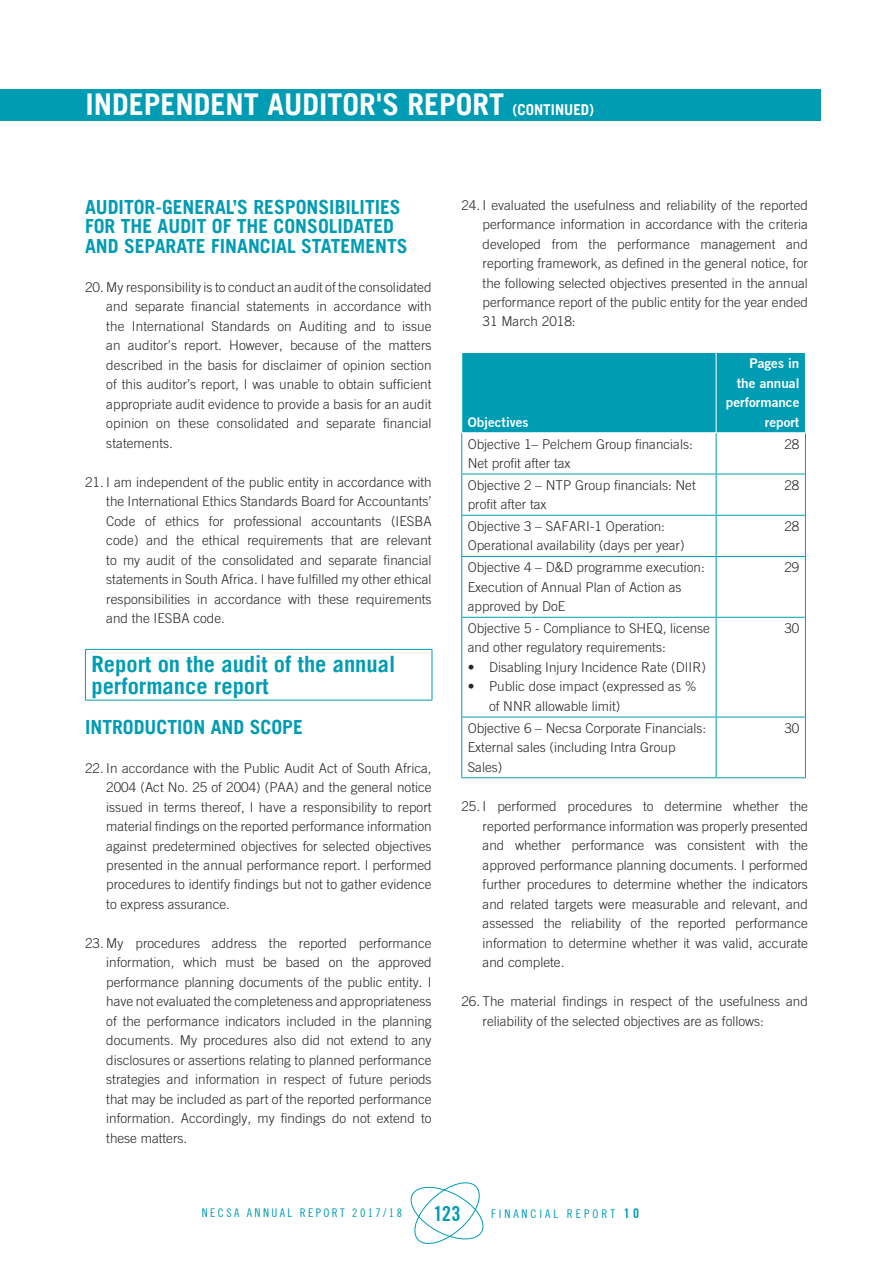
<style>
.page{position:relative;width:893px;height:1263px;background:#fff}
.page>*{position:absolute;margin:0;border:0;box-sizing:border-box;transform-origin:0 0}
.t1{font:700 30px "Trade Gothic LT";color:#fff}
.t2{font:700 22.5px/22.5px "Trade Gothic LT";color:#009cb4}
.t3{font:700 condensed 21px "Trade Gothic No.20";color:#009cb4}
.t4{font:700 19.5px/19.5px "Trade Gothic LT";color:#009cb4}
.t5{font:300 13.5px/19.5px "Trade Gothic LT Std";color:#282827}
.t6{font:700 13.5px/19.5px "Trade Gothic No.2";color:#fff;text-align:right}
.t7{font:condensed 12px "Trade Gothic No.18";letter-spacing:.2em;color:#009cb4}
.t8{font:condensed 12px "Trade Gothic No.18";letter-spacing:.25em;color:#009cb4}
.s1{font-size:15px}
.s2{font-family:"Trade Gothic No.20";font-weight:700;font-size:13.5px}
</style>
<div class="page">
<svg style="left:410px;top:1182px;width:74px;height:62px"></svg>
<hr style="left:85px;top:649px;width:347px;height:1px;background:#009cb4">
<hr style="left:85px;top:650px;width:1px;height:50px;background:#009cb4">
<hr style="left:432px;top:650px;width:1px;height:50px;background:#009cb4">
<hr style="left:85px;top:700px;width:347px;height:1px;background:#009cb4">
<div style="left:462px;top:353px;width:343px;height:79px;background:#009cb4"></div>
<hr style="left:461px;top:433px;width:1px;height:41px;background:#009cb4">
<hr style="left:716px;top:433px;width:1px;height:41px;background:#009cb4">
<hr style="left:805px;top:433px;width:1px;height:41px;background:#009cb4">
<hr style="left:461px;top:474px;width:255px;height:1px;background:#009cb4">
<hr style="left:461px;top:474px;width:1px;height:41px;background:#009cb4">
<hr style="left:716px;top:474px;width:90px;height:1px;background:#009cb4">
<hr style="left:716px;top:474px;width:1px;height:41px;background:#009cb4">
<hr style="left:805px;top:474px;width:1px;height:41px;background:#009cb4">
<hr style="left:461px;top:515px;width:255px;height:1px;background:#009cb4">
<hr style="left:461px;top:516px;width:1px;height:40px;background:#009cb4">
<hr style="left:716px;top:515px;width:90px;height:1px;background:#009cb4">
<hr style="left:716px;top:516px;width:1px;height:40px;background:#009cb4">
<hr style="left:805px;top:516px;width:1px;height:40px;background:#009cb4">
<hr style="left:461px;top:556px;width:255px;height:1px;background:#009cb4">
<hr style="left:461px;top:557px;width:1px;height:60px;background:#009cb4">
<hr style="left:716px;top:556px;width:90px;height:1px;background:#009cb4">
<hr style="left:716px;top:557px;width:1px;height:60px;background:#009cb4">
<hr style="left:805px;top:557px;width:1px;height:60px;background:#009cb4">
<hr style="left:461px;top:617px;width:255px;height:1px;background:#009cb4">
<hr style="left:461px;top:618px;width:1px;height:99px;background:#009cb4">
<hr style="left:716px;top:617px;width:90px;height:1px;background:#009cb4">
<hr style="left:716px;top:618px;width:1px;height:99px;background:#009cb4">
<hr style="left:805px;top:618px;width:1px;height:99px;background:#009cb4">
<hr style="left:461px;top:717px;width:255px;height:1px;background:#009cb4">
<hr style="left:461px;top:717px;width:1px;height:60px;background:#009cb4">
<hr style="left:716px;top:717px;width:90px;height:1px;background:#009cb4">
<hr style="left:716px;top:717px;width:1px;height:60px;background:#009cb4">
<hr style="left:805px;top:717px;width:1px;height:60px;background:#009cb4">
<hr style="left:461px;top:777px;width:255px;height:1px;background:#009cb4">
<hr style="left:716px;top:777px;width:90px;height:1px;background:#009cb4">
<hr style="left:716px;top:353px;width:1px;height:79px;background:#fff">
<div style="left:1px;top:89px;width:820px;height:32px;background:#009cb4"></div>
<h1 class="t1" style="left:86px;top:86px;width:510px">INDEPENDENT AUDITOR'S REPORT <span class="s1">(CONTINUED)</span></h1>
<h3 class="t4" style="left:85px;top:197px;width:324px">AUDITOR-GENERAL’S RESPONSIBILITIES<br>FOR THE AUDIT OF THE CONSOLIDATED<br>AND SEPARATE FINANCIAL STATEMENTS</h3>
<p class="t5" style="left:106px;top:277px;width:327px;text-align:justify;text-indent:-21px">20. My responsibility is to conduct an audit of the consolidated and separate financial statements in accordance with the International Standards on Auditing and to issue an auditor’s report. However, because of the matters described in the basis for disclaimer of opinion section of this auditor’s report, I was unable to obtain sufficient appropriate audit evidence to provide a basis for an audit opinion on these consolidated and separate financial statements.</p>
<p class="t5" style="left:106px;top:472px;width:327px;text-align:justify;text-indent:-21px">21. I am independent of the public entity in accordance with the International Ethics Standards Board for Accountants’ Code of ethics for professional accountants (IESBA code) and the ethical requirements that are relevant to my audit of the consolidated and separate financial statements in South Africa. I have fulfilled my other ethical responsibilities in accordance with these requirements and the IESBA code.</p>
<h2 class="t2" style="left:91px;top:652px;width:305px">Report on the audit of the annual performance report</h2>
<h3 class="t4" style="left:85px;top:716px;width:219px">INTRODUCTION AND SCOPE</h3>
<p class="t5" style="left:106px;top:758px;width:327px;text-align:justify;text-indent:-21px">22. In accordance with the Public Audit Act of South Africa, 2004 (Act No. 25 of 2004) (PAA) and the general notice issued in terms thereof, I have a responsibility to report material findings on the reported performance information against predetermined objectives for selected objectives presented in the annual performance report. I performed procedures to identify findings but not to gather evidence to express assurance.</p>
<p class="t5" style="left:106px;top:933px;width:327px;text-align:justify;text-indent:-21px">23. My procedures address the reported performance information, which must be based on the approved performance planning documents of the public entity. I have not evaluated the completeness and appropriateness of the performance indicators included in the planning documents. My procedures also did not extend to any disclosures or assertions relating to planned performance strategies and information in respect of future periods that may be included as part of the reported performance information. Accordingly, my findings do not extend to these matters.</p>
<p class="t5" style="left:483px;top:195px;width:327px;text-align:justify;text-indent:-21px">24. I evaluated the usefulness and reliability of the reported performance information in accordance with the criteria developed from the performance management and reporting framework, as defined in the general notice, for the following selected objectives presented in the annual performance report of the public entity for the year ended 31 March 2018:</p>
<p class="t6" style="left:468px;top:412px;width:62px">Objectives</p>
<p class="t6" style="left:726px;top:353px;width:75px">Pages in<br>the annual performance report</p>
<p class="t5" style="left:468px;top:434px;width:227px">Objective 1– Pelchem Group financials:<br>Net profit after tax</p>
<p class="t5" style="left:784px;top:434px;width:17px">28</p>
<p class="t5" style="left:468px;top:475px;width:230px">Objective 2 – NTP Group financials: Net profit after tax</p>
<p class="t5" style="left:784px;top:475px;width:17px">28</p>
<p class="t5" style="left:468px;top:516px;width:218px">Objective 3 – SAFARI-1 Operation:<br>Operational availability (days per year)</p>
<p class="t5" style="left:784px;top:516px;width:17px">28</p>
<p class="t5" style="left:468px;top:557px;width:239px">Objective 4 – D&amp;D programme execution:<br>Execution of Annual Plan of Action as approved by DoE</p>
<p class="t5" style="left:784px;top:557px;width:17px">29</p>
<p class="t5" style="left:468px;top:618px;width:244px">Objective 5 - Compliance to SHEQ, license and other regulatory requirements:</p>
<p class="t5" style="left:468px;top:657px;width:240px">• Disabling Injury Incidence Rate (DIIR)</p>
<p class="t5" style="left:489px;top:677px;width:209px;text-indent:-21px">• Public dose impact (expressed as % of NNR allowable limit)</p>
<p class="t5" style="left:784px;top:618px;width:17px">30</p>
<p class="t5" style="left:468px;top:718px;width:240px">Objective 6 – Necsa Corporate Financials:<br>External sales (including Intra Group<br>Sales)</p>
<p class="t5" style="left:784px;top:718px;width:17px">30</p>
<p class="t5" style="left:483px;top:796px;width:327px;text-align:justify;text-indent:-21px">25. I performed procedures to determine whether the reported performance information was properly presented and whether performance was consistent with the approved performance planning documents. I performed further procedures to determine whether the indicators and related targets were measurable and relevant, and assessed the reliability of the reported performance information to determine whether it was valid, accurate and complete.</p>
<p class="t5" style="left:483px;top:991px;width:327px;text-indent:-21px">26. The material findings in respect of the usefulness and reliability of the selected objectives are as follows:</p>
<p class="t7" style="left:202px;top:1206px;width:202px">NECSA ANNUAL REPORT 2017/18</p>
<h3 class="t3" style="left:433px;top:1200px;width:29px">123</h3>
<p class="t8" style="left:491px;top:1207px;width:150px">FINANCIAL REPORT <span class="s2">10</span></p>
</div>
